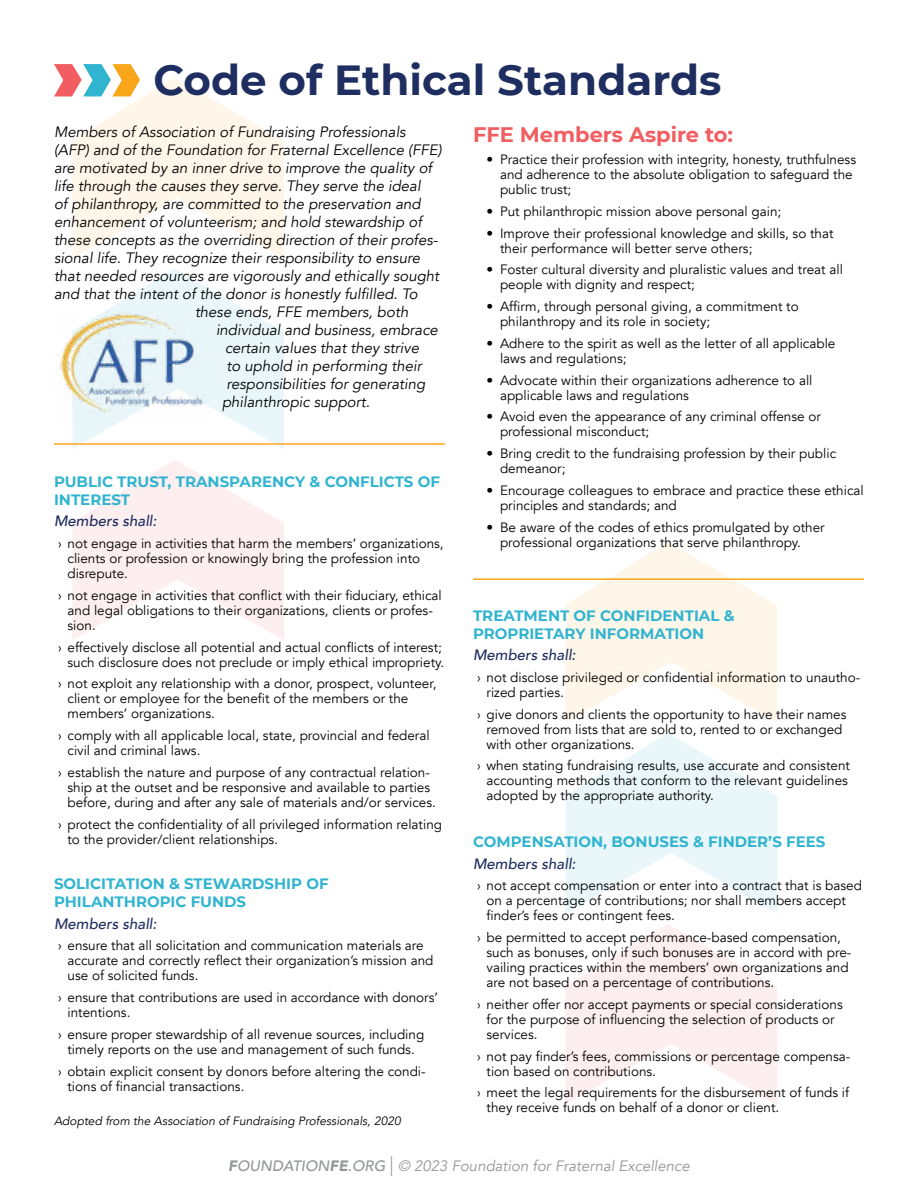
<style>
.page{position:relative;width:918px;height:1188px;background:#fff}
.page>*{position:absolute;margin:0;border:0;box-sizing:border-box;transform-origin:0 0}
.t1{font:700 42px "Montserrat";color:#1f2e60}
.t2{font:700 21px "Montserrat";color:#f15d60}
.t3{font:italic 15px "Avenir";color:#000}
.t4{font:700 15px/18px "Montserrat";color:#31b4cf}
.t5{font:italic 15px "Avenir";color:#939598}
.t6{font:italic 500 15px "Avenir";color:#1f2e60}
.t7{font:13.5px/15px "Avenir";color:#000}
.t8{font:italic 12px "Avenir";color:#000}
.s1{font-weight:900}
.s2{font-weight:500}
.s3{font-weight:300;font-style:normal;font-size:19.5px}
</style>
<div class="page">
<svg style="left:566px;top:924px;width:211px;height:180px"></svg>
<svg style="left:566px;top:733px;width:211px;height:180px"></svg>
<svg style="left:566px;top:542px;width:211px;height:180px"></svg>
<svg style="left:72px;top:460px;width:212px;height:180px"></svg>
<svg style="left:72px;top:269px;width:212px;height:180px"></svg>
<img style="left:60px;top:310px;width:152px;height:115px">
<svg style="left:54px;top:64px;width:230px;height:194px"></svg>
<hr style="left:54px;top:443px;width:391px;height:2px;background:#faa61a">
<hr style="left:473px;top:578px;width:391px;height:2px;background:#faa61a">
<h1 class="t1" style="left:154px;top:49px;width:569px">Code of Ethical Standards</h1>
<p class="t3" style="left:54px;top:123px;width:353px">Members of Association of Fundraising Professionals</p>
<p class="t3" style="left:54px;top:141px;width:389px">(AFP) and of the Foundation for Fraternal Excellence (FFE)</p>
<p class="t3" style="left:54px;top:159px;width:380px">are motivated by an inner drive to improve the quality of</p>
<p class="t3" style="left:54px;top:177px;width:368px">life through the causes they serve. They serve the ideal</p>
<p class="t3" style="left:54px;top:195px;width:368px">of philanthropy, are committed to the preservation and</p>
<p class="t3" style="left:54px;top:213px;width:369px">enhancement of volunteerism; and hold stewardship of</p>
<p class="t3" style="left:54px;top:231px;width:385px">these concepts as the overriding direction of their profes-</p>
<p class="t3" style="left:54px;top:249px;width:368px">sional life. They recognize their responsibility to ensure</p>
<p class="t3" style="left:54px;top:267px;width:387px">that needed resources are vigorously and ethically sought</p>
<p class="t3" style="left:54px;top:285px;width:365px">and that the intent of the donor is honestly fulfilled. To</p>
<p class="t3" style="left:195px;top:303px;width:215px">these ends, FFE members, both</p>
<p class="t3" style="left:216px;top:321px;width:223px">individual and business, embrace</p>
<p class="t3" style="left:225px;top:339px;width:196px">certain values that they strive</p>
<p class="t3" style="left:226px;top:357px;width:197px">to uphold in performing their</p>
<p class="t3" style="left:226px;top:375px;width:200px">responsibilities for generating</p>
<p class="t3" style="left:222px;top:393px;width:150px">philanthropic support.</p>
<p class="t4" style="left:54px;top:472px;width:387px">PUBLIC TRUST, TRANSPARENCY &amp; CONFLICTS OF<br>INTEREST</p>
<p class="t6" style="left:54px;top:512px;width:104px">Members shall:</p>
<p class="t7" style="left:67px;top:536px;width:378px;text-indent:-10px">› not engage in activities that harm the members’ organizations, clients or profession or knowingly bring the profession into disrepute.</p>
<p class="t7" style="left:67px;top:588px;width:376px;text-indent:-10px">› not engage in activities that conflict with their fiduciary, ethical and legal obligations to their organizations, clients or profes&shy;sion.</p>
<p class="t7" style="left:58px;top:640px;width:388px;text-align:right">› effectively disclose all potential and actual conflicts of interest; such disclosure does not preclude or imply ethical impropriety.</p>
<p class="t7" style="left:67px;top:677px;width:370px;text-indent:-10px">› not exploit any relationship with a donor, prospect, volunteer, client or employee for the benefit of the members or the members’ organizations.</p>
<p class="t7" style="left:67px;top:728px;width:364px;text-indent:-10px">› comply with all applicable local, state, provincial and federal civil and criminal laws.</p>
<p class="t7" style="left:67px;top:765px;width:370px;text-indent:-10px">› establish the nature and purpose of any contractual relation&shy;ship at the outset and be responsive and available to parties before, during and after any sale of materials and/or services.</p>
<p class="t7" style="left:67px;top:817px;width:376px;text-indent:-10px">› protect the confidentiality of all privileged information relating to the provider/client relationships.</p>
<p class="t4" style="left:54px;top:874px;width:276px">SOLICITATION &amp; STEWARDSHIP OF<br>PHILANTHROPIC FUNDS</p>
<p class="t6" style="left:54px;top:914px;width:104px">Members shall:</p>
<p class="t7" style="left:67px;top:938px;width:367px;text-indent:-10px">› ensure that all solicitation and communication materials are accurate and correctly reflect their organization’s mission and use of solicited funds.</p>
<p class="t7" style="left:67px;top:990px;width:372px;text-indent:-10px">› ensure that contributions are used in accordance with donors’ intentions.</p>
<p class="t7" style="left:58px;top:1027px;width:368px;text-align:center">› ensure proper stewardship of all revenue sources, including timely reports on the use and management of such funds.</p>
<p class="t7" style="left:67px;top:1064px;width:360px;text-indent:-10px">› obtain explicit consent by donors before altering the condi&shy;tions of financial transactions.</p>
<p class="t8" style="left:54px;top:1114px;width:348px">Adopted from the Association of Fundraising Professionals, 2020</p>
<h2 class="t2" style="left:473px;top:120px;width:262px">FFE Members Aspire to:</h2>
<p class="t7" style="left:500px;top:152px;width:358px;text-indent:-14px">• Practice their profession with integrity, honesty, truthfulness and adherence to the absolute obligation to safeguard the public trust;</p>
<p class="t7" style="left:487px;top:204px;width:296px">• Put philanthropic mission above personal gain;</p>
<p class="t7" style="left:500px;top:226px;width:335px;text-indent:-14px">• Improve their professional knowledge and skills, so that their performance will better serve others;</p>
<p class="t7" style="left:500px;top:262px;width:344px;text-indent:-14px">• Foster cultural diversity and pluralistic values and treat all people with dignity and respect;</p>
<p class="t7" style="left:500px;top:299px;width:300px;text-indent:-14px">• Affirm, through personal giving, a commitment to philanthropy and its role in society;</p>
<p class="t7" style="left:500px;top:336px;width:337px;text-indent:-14px">• Adhere to the spirit as well as the letter of all applicable laws and regulations;</p>
<p class="t7" style="left:500px;top:373px;width:314px;text-indent:-14px">• Advocate within their organizations adherence to all applicable laws and regulations</p>
<p class="t7" style="left:500px;top:409px;width:322px;text-indent:-14px">• Avoid even the appearance of any criminal offense or professional misconduct;</p>
<p class="t7" style="left:500px;top:446px;width:338px;text-indent:-14px">• Bring credit to the fundraising profession by their public demeanor;</p>
<p class="t7" style="left:500px;top:483px;width:365px;text-indent:-14px">• Encourage colleagues to embrace and practice these ethical principles and standards; and</p>
<p class="t7" style="left:500px;top:520px;width:326px;text-indent:-14px">• Be aware of the codes of ethics promulgated by other professional organizations that serve philanthropy.</p>
<p class="t4" style="left:473px;top:606px;width:263px">TREATMENT OF CONFIDENTIAL &amp;<br>PROPRIETARY INFORMATION</p>
<p class="t6" style="left:473px;top:646px;width:104px">Members shall:</p>
<p class="t7" style="left:487px;top:670px;width:375px;text-indent:-10px">› not disclose privileged or confidential information to unautho&shy;rized parties.</p>
<p class="t7" style="left:487px;top:707px;width:361px;text-indent:-10px">› give donors and clients the opportunity to have their names removed from lists that are sold to, rented to or exchanged with other organizations.</p>
<p class="t7" style="left:487px;top:758px;width:365px;text-indent:-10px">› when stating fundraising results, use accurate and consistent accounting methods that conform to the relevant guidelines adopted by the appropriate authority.</p>
<p class="t4" style="left:473px;top:832px;width:354px">COMPENSATION, BONUSES &amp; FINDER’S FEES</p>
<p class="t6" style="left:473px;top:855px;width:104px">Members shall:</p>
<p class="t7" style="left:487px;top:879px;width:377px;text-indent:-10px">› not accept compensation or enter into a contract that is based on a percentage of contributions; nor shall members accept finder’s fees or contingent fees.</p>
<p class="t7" style="left:487px;top:930px;width:366px;text-indent:-10px">› be permitted to accept performance-based compensation, such as bonuses, only if such bonuses are in accord with pre&shy;vailing practices within the members’ own organizations and are not based on a percentage of contributions.</p>
<p class="t7" style="left:487px;top:997px;width:358px;text-indent:-10px">› neither offer nor accept payments or special considerations for the purpose of influencing the selection of products or services.</p>
<p class="t7" style="left:487px;top:1049px;width:365px;text-indent:-10px">› not pay finder’s fees, commissions or percentage compensa&shy;tion based on contributions.</p>
<p class="t7" style="left:487px;top:1086px;width:364px;text-indent:-10px">› meet the legal requirements for the disbursement of funds if they receive funds on behalf of a donor or client.</p>
<p class="t5" style="left:228px;top:1156px;width:463px"><span class="s1">F</span><span class="s2">OUNDATION</span><span class="s1">FE</span><span class="s2">.ORG</span> <span class="s3">|</span> © 2023 Foundation for Fraternal Excellence</p>
</div>
